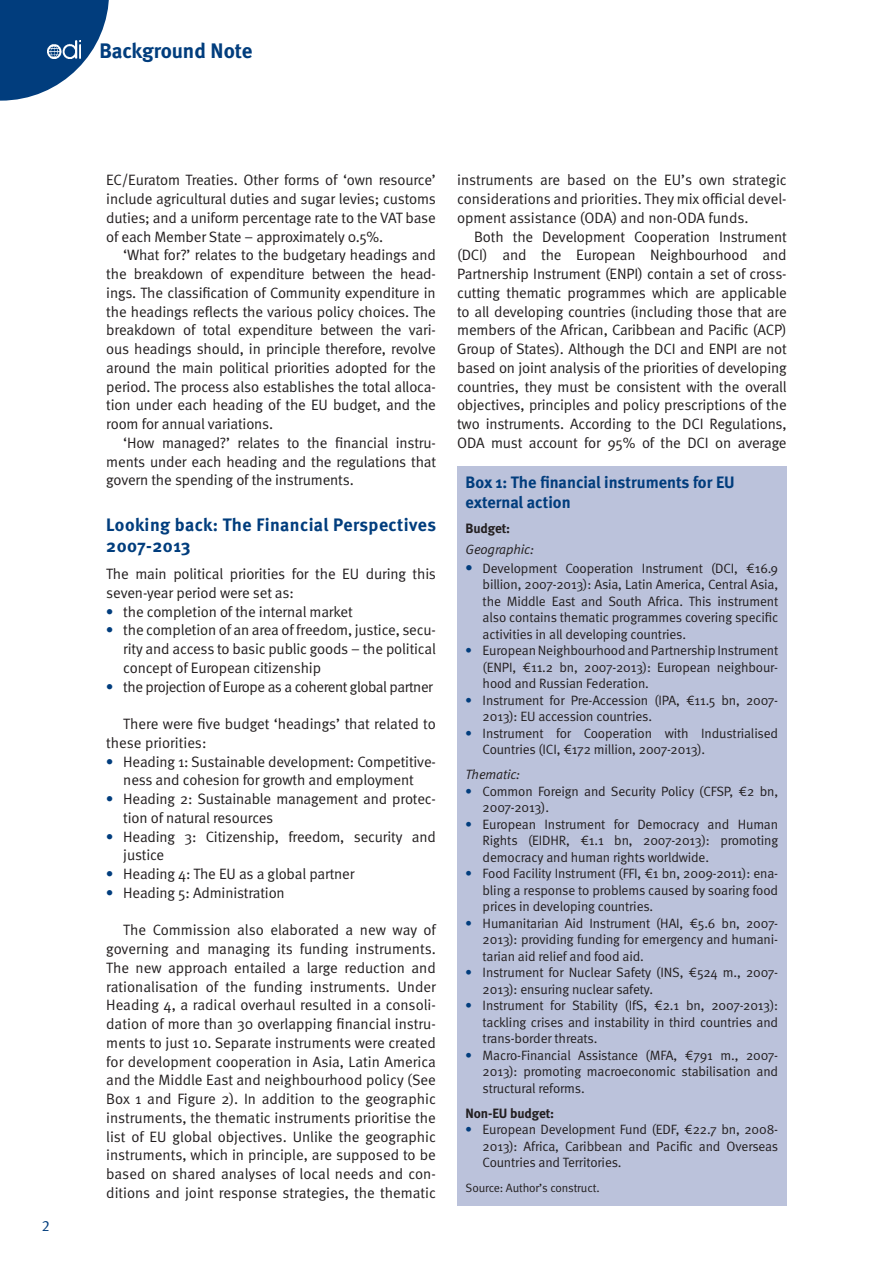
<style>
.page{position:relative;width:893px;height:1263px;background:#fff}
.page>*{position:absolute;margin:0;border:0;box-sizing:border-box;transform-origin:0 0}
.c3_Strapline_left{font:700 21px "Meta";letter-spacing:-.005em;color:#013d7d}
._4_Subhead{font:700 18px/21px "Meta";letter-spacing:.025em;color:#013d7d}
.b3_Box_head{font:700 16.5px/19.8px "Meta";color:#013d7d}
._1_Body_text{font:15px/18.8px "Meta Normal";letter-spacing:-.01em;color:#231f20;text-align:justify}
._6_Bullet_text{font:15px/18.8px "Meta Normal";letter-spacing:-.01em;color:#231f20}
._2_Body_no_indent{font:15px/18.8px "Meta Normal";letter-spacing:-.01em;color:#231f20}
._6_Bullet_text-2{font:15px "Meta Normal";letter-spacing:-.03em;color:#231f20}
.t1{font:15px "Meta Normal Expert";color:#013d7d}
._6_Bullet_text-3{font:13.5px/16.5px "Meta Normal";letter-spacing:-.01em;color:#231f20;text-align:justify}
.b2_Box_text_no_inden{font:700 13.5px "Meta";letter-spacing:-.01em;color:#231f20}
.b2_Box_text_no_inden-2{font:italic 13.5px "Meta Normal";letter-spacing:-.01em;color:#231f20}
.b2_Box_text_no_inden-3{font:12px "Meta Normal";letter-spacing:-.01em;color:#231f20}
.s1{font-family:"Meta";font-weight:700;color:#013d7d}
.s2{font-family:"Meta";font-weight:700;font-size:15px;color:#013d7d}
</style>
<div class="page">
<svg style="left:0;top:0;width:109px;height:101px"></svg>
<svg style="left:47px;top:40px;width:33px;height:19px"></svg>
<img style="left:48px;top:41px;width:32px;height:18px">
<div style="left:457px;top:466px;width:330px;height:739px;background:#bbc2db"></div>
<p class="t1" style="left:42px;top:1218px;width:9px">2</p>
<p class="c3_Strapline_left" style="left:99px;top:38px;width:154px">Background Note</p>
<p class="_1_Body_text" style="left:106px;top:170px;width:331px">EC/Euratom Treaties. Other forms of ‘own resource’ include agricultural duties and sugar levies; customs duties; and a uniform percentage rate to the VAT base of each Member State – approximately 0.5%.</p>
<p class="_1_Body_text" style="left:106px;top:245px;width:331px;text-indent:17px">‘What for?’ relates to the budgetary headings and the breakdown of expenditure between the head&shy;ings. The classification of Community expenditure in the headings reflects the various policy choices. The breakdown of total expenditure between the vari&shy;ous headings should, in principle therefore, revolve around the main political priorities adopted for the period. The process also establishes the total alloca&shy;tion under each heading of the EU budget, and the room for annual variations.</p>
<p class="_1_Body_text" style="left:106px;top:433px;width:331px;text-indent:17px">‘How managed?’ relates to the financial instru&shy;ments under each heading and the regulations that govern the spending of the instruments.</p>
<p class="_4_Subhead" style="left:106px;top:514px;width:331px">Looking back: The Financial Perspectives<br>2007-2013</p>
<p class="_2_Body_no_indent" style="left:106px;top:564px;width:331px">The main political priorities for the EU during this seven-year period were set as:</p>
<p class="_6_Bullet_text" style="left:106px;top:602px;width:248px"><span class="s1">•</span> the completion of the internal market</p>
<p class="_6_Bullet_text" style="left:123px;top:620px;width:314px;text-align:justify;text-indent:-17px"><span class="s1">•</span> the completion of an area of freedom, justice, secu&shy;rity and access to basic public goods – the political concept of European citizenship</p>
<p class="_6_Bullet_text-2" style="left:106px;top:678px;width:328px"><span class="s1">•</span> the projection of Europe as a coherent global partner</p>
<p class="_1_Body_text" style="left:106px;top:714px;width:331px;text-indent:17px">There were five budget ‘headings’ that related to these priorities:</p>
<p class="_6_Bullet_text" style="left:106px;top:752px;width:331px;text-align:center"><span class="s1">•</span> Heading 1: Sustainable development: Competitive&shy;ness and cohesion for growth and employment</p>
<p class="_6_Bullet_text" style="left:123px;top:789px;width:314px;text-indent:-17px"><span class="s1">•</span> Heading 2: Sustainable management and protec&shy;tion of natural resources</p>
<p class="_6_Bullet_text" style="left:123px;top:827px;width:314px;text-indent:-17px"><span class="s1">•</span> Heading 3: Citizenship, freedom, security and justice</p>
<p class="_6_Bullet_text" style="left:106px;top:864px;width:250px"><span class="s1">•</span> Heading 4: The EU as a global partner</p>
<p class="_6_Bullet_text" style="left:106px;top:883px;width:180px"><span class="s1">•</span> Heading 5: Administration</p>
<p class="_1_Body_text" style="left:106px;top:920px;width:331px;text-indent:17px">The Commission also elaborated a new way of governing and managing its funding instruments.<br>The new approach entailed a large reduction and rationalisation of the funding instruments. Under Heading 4, a radical overhaul resulted in a consoli&shy;dation of more than 30 overlapping financial instru&shy;ments to just 10. Separate instruments were created for development cooperation in Asia, Latin America and the Middle East and neighbourhood policy (See Box 1 and Figure 2). In addition to the geographic instruments, the thematic instruments prioritise the list of EU global objectives. Unlike the geographic instruments, which in principle, are supposed to be based on shared analyses of local needs and con&shy;ditions and joint response strategies, the thematic</p>
<p class="_1_Body_text" style="left:457px;top:170px;width:331px">instruments are based on the EU’s own strategic considerations and priorities. They mix official devel&shy;opment assistance (ODA) and non-ODA funds.</p>
<p class="_1_Body_text" style="left:457px;top:227px;width:331px;text-indent:17px">Both the Development Cooperation Instrument (DCI) and the European Neighbourhood and Partnership Instrument (ENPI) contain a set of cross&shy;cutting thematic programmes which are applicable to all developing countries (including those that are members of the African, Caribbean and Pacific (ACP)<br>Group of States). Although the DCI and ENPI are not based on joint analysis of the priorities of developing countries, they must be consistent with the overall objectives, principles and policy prescriptions of the two instruments. According to the DCI Regulations, ODA must account for 95% of the DCI on average</p>
<p class="b3_Box_head" style="left:466px;top:472px;width:271px">Box 1: The financial instruments for EU external action</p>
<p class="b2_Box_text_no_inden" style="left:466px;top:520px;width:46px">Budget:</p>
<p class="b2_Box_text_no_inden-2" style="left:466px;top:541px;width:70px">Geographic:</p>
<p class="_6_Bullet_text-3" style="left:483px;top:560px;width:297px;text-indent:-17px"><span class="s2">•</span> Development Cooperation Instrument (DCI, €16.9 billion, 2007-2013): Asia, Latin America, Central Asia, the Middle East and South Africa. This instrument also contains thematic programmes covering specific activities in all developing countries.</p>
<p class="_6_Bullet_text-3" style="left:483px;top:642px;width:297px;text-indent:-17px"><span class="s1">•</span> European Neighbourhood and Partnership Instrument (ENPI, €11.2 bn, 2007-2013): European neighbour&shy;hood and Russian Federation.</p>
<p class="_6_Bullet_text-3" style="left:483px;top:692px;width:297px;text-indent:-17px"><span class="s1">•</span> Instrument for Pre-Accession (IPA, €11.5 bn, 2007-<br>2013): EU accession countries.</p>
<p class="_6_Bullet_text-3" style="left:483px;top:725px;width:297px;text-indent:-17px"><span class="s1">•</span> Instrument for Cooperation with Industrialised<br>Countries (ICI, €172 million, 2007-2013).</p>
<p class="b2_Box_text_no_inden-2" style="left:466px;top:767px;width:56px">Thematic:</p>
<p class="_6_Bullet_text-3" style="left:483px;top:783px;width:297px;text-indent:-17px"><span class="s1">•</span> Common Foreign and Security Policy (CFSP, €2 bn,<br>2007-2013).</p>
<p class="_6_Bullet_text-3" style="left:483px;top:816px;width:297px;text-indent:-17px"><span class="s1">•</span> European Instrument for Democracy and Human Rights (EIDHR, €1.1 bn, 2007-2013): promoting democracy and human rights worldwide.</p>
<p class="_6_Bullet_text-3" style="left:483px;top:865px;width:297px;text-indent:-17px"><span class="s1">•</span> Food Facility Instrument (FFI, €1 bn, 2009-2011): ena&shy;bling a response to problems caused by soaring food prices in developing countries.</p>
<p class="_6_Bullet_text-3" style="left:483px;top:915px;width:297px;text-indent:-17px"><span class="s1">•</span> Humanitarian Aid Instrument (HAI, €5.6 bn, 2007- 2013): providing funding for emergency and humani&shy;tarian aid relief and food aid.</p>
<p class="_6_Bullet_text-3" style="left:483px;top:964px;width:297px;text-indent:-17px"><span class="s1">•</span> Instrument for Nuclear Safety (INS, €524 m., 2007-<br>2013): ensuring nuclear safety.</p>
<p class="_6_Bullet_text-3" style="left:483px;top:997px;width:297px;text-indent:-17px"><span class="s1">•</span> Instrument for Stability (IfS, €2.1 bn, 2007-2013): tackling crises and instability in third countries and trans-border threats.</p>
<p class="_6_Bullet_text-3" style="left:483px;top:1047px;width:297px;text-indent:-17px"><span class="s1">•</span> Macro-Financial Assistance (MFA, €791 m., 2007- 2013): promoting macroeconomic stabilisation and structural reforms.</p>
<p class="b2_Box_text_no_inden" style="left:466px;top:1104px;width:90px">Non-EU budget:</p>
<p class="_6_Bullet_text-3" style="left:483px;top:1121px;width:297px;text-indent:-17px"><span class="s1">•</span> European Development Fund (EDF, €22.7 bn, 2008- 2013): Africa, Caribbean and Pacific and Overseas Countries and Territories.</p>
<p class="b2_Box_text_no_inden-3" style="left:466px;top:1181px;width:136px">Source: Author’s construct.</p>
</div>
